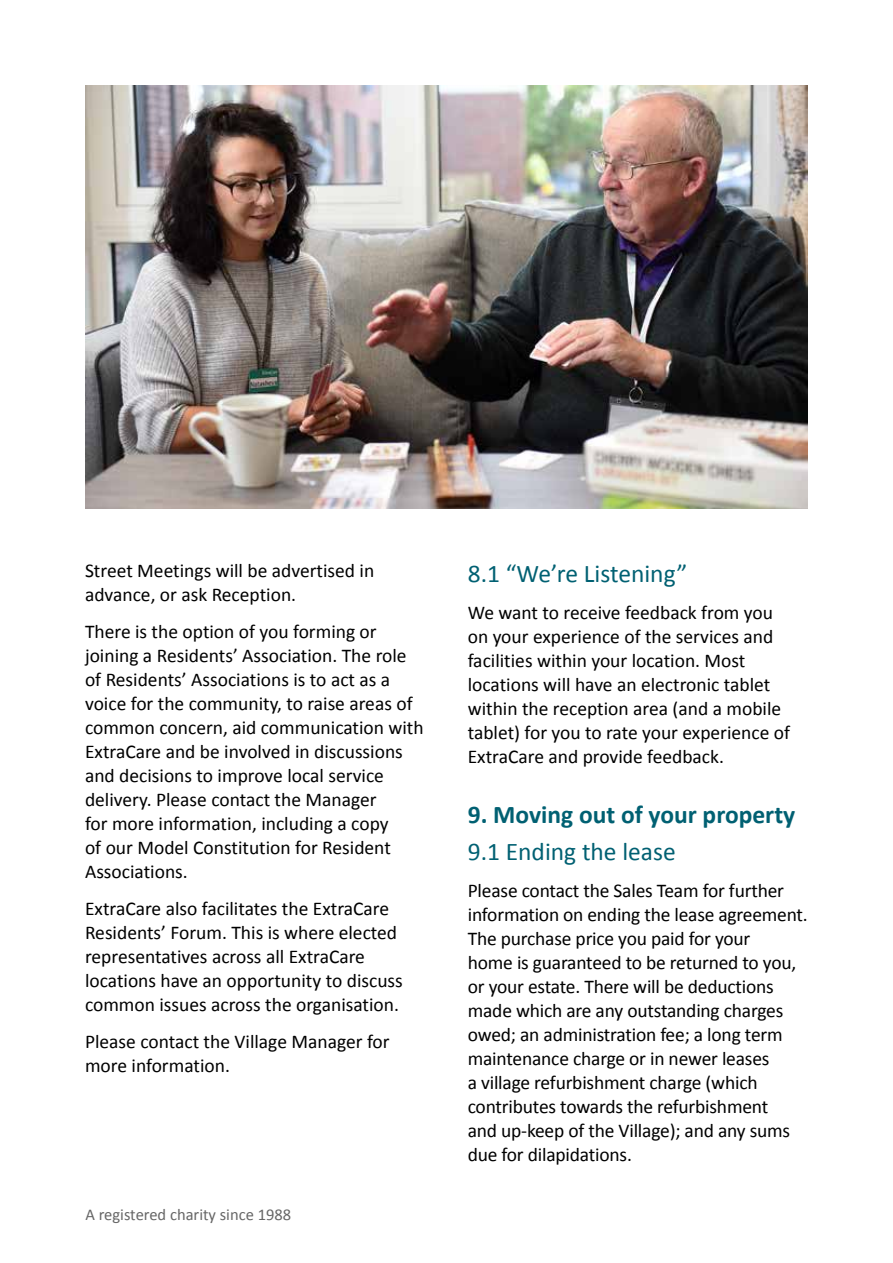
<style>
.page{position:relative;width:893px;height:1263px;background:#fff}
.page>*{position:absolute;margin:0;border:0;box-sizing:border-box;transform-origin:0 0}
.t1{font:25.5px "Calibri";color:#006072}
.t2{font:700 25.5px "Calibri";color:#006072}
.t3{font:19.5px/24px "Calibri";color:#000}
.t4{font:16.5px "Calibri";color:#666}
</style>
<div class="page">
<img style="left:85px;top:85px;width:723px;height:424px">
<p class="t3" style="left:85px;top:559px;width:291px">Street Meetings will be advertised in advance, or ask Reception.</p>
<p class="t3" style="left:85px;top:620px;width:340px">There is the option of you forming or joining a Residents’ Association. The role of Residents’ Associations is to act as a voice for the community, to raise areas of common concern, aid communication with ExtraCare and be involved in discussions and decisions to improve local service delivery. Please contact the Manager<br>for more information, including a copy<br>of our Model Constitution for Resident Associations.</p>
<p class="t3" style="left:85px;top:896px;width:319px">ExtraCare also facilitates the ExtraCare Residents’ Forum. This is where elected representatives across all ExtraCare locations have an opportunity to discuss common issues across the organisation.</p>
<p class="t3" style="left:85px;top:1029px;width:306px">Please contact the Village Manager for more information.</p>
<p class="t4" style="left:85px;top:1204px;width:207px">A registered charity since 1988</p>
<h1 class="t1" style="left:468px;top:557px;width:221px">8.1 “We’re Listening”</h1>
<p class="t3" style="left:468px;top:600px;width:324px">We want to receive feedback from you on your experience of the services and facilities within your location. Most locations will have an electronic tablet within the reception area (and a mobile tablet) for you to rate your experience of ExtraCare and provide feedback.</p>
<h1 class="t2" style="left:468px;top:799px;width:329px">9. Moving out of your property</h1>
<h1 class="t1" style="left:468px;top:835px;width:210px">9.1 Ending the lease</h1>
<p class="t3" style="left:468px;top:878px;width:342px">Please contact the Sales Team for further information on ending the lease agreement.<br>The purchase price you paid for your<br>home is guaranteed to be returned to you, or your estate. There will be deductions made which are any outstanding charges owed; an administration fee; a long term maintenance charge or in newer leases<br>a village refurbishment charge (which contributes towards the refurbishment<br>and up-keep of the Village); and any sums due for dilapidations.</p>
</div>
